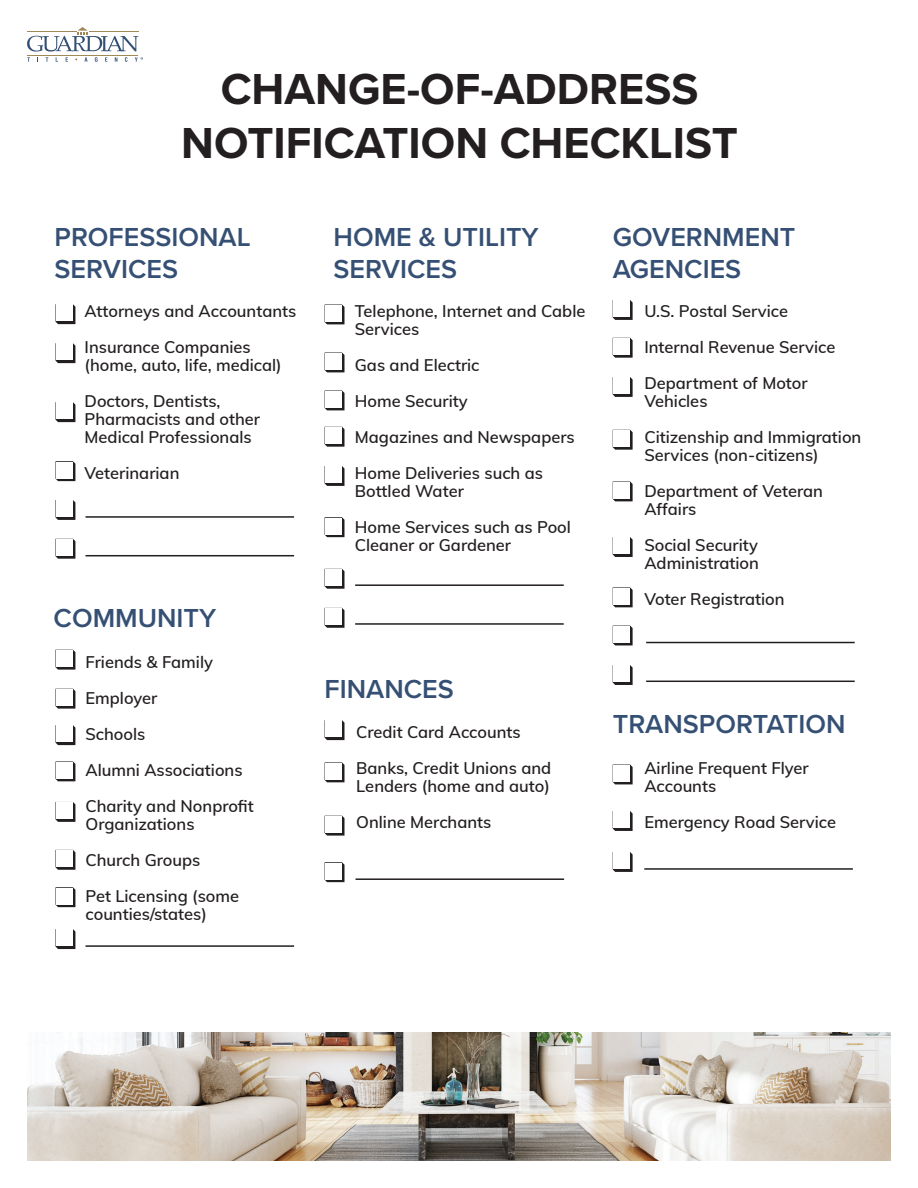
<style>
.page{position:relative;width:918px;height:1188px;background:#fff}
.page>*{position:absolute;margin:0;border:0;box-sizing:border-box;transform-origin:0 0}
.t1{font:700 45px/54px "Proxima Nova";color:#231f20;text-align:center}
.t2{font:600 27px/32.4px "Proxima Nova";color:#355074}
.t3{font:600 16.5px/36px "Muli";color:#231f20}
</style>
<div class="page">
<svg style="left:56px;top:304px;width:19px;height:20px"></svg>
<div style="left:56px;top:305px;width:16px;height:16px;background:#fff"></div>
<svg style="left:56px;top:343px;width:19px;height:20px"></svg>
<div style="left:56px;top:344px;width:16px;height:16px;background:#fff"></div>
<svg style="left:56px;top:402px;width:19px;height:20px"></svg>
<div style="left:56px;top:403px;width:16px;height:16px;background:#fff"></div>
<svg style="left:56px;top:461px;width:19px;height:20px"></svg>
<div style="left:56px;top:462px;width:16px;height:16px;background:#fff"></div>
<svg style="left:56px;top:500px;width:19px;height:20px"></svg>
<div style="left:56px;top:501px;width:16px;height:16px;background:#fff"></div>
<svg style="left:56px;top:539px;width:19px;height:20px"></svg>
<div style="left:56px;top:539px;width:16px;height:17px;background:#fff"></div>
<svg style="left:56px;top:650px;width:19px;height:20px"></svg>
<div style="left:56px;top:650px;width:16px;height:17px;background:#fff"></div>
<svg style="left:56px;top:689px;width:19px;height:20px"></svg>
<div style="left:56px;top:689px;width:16px;height:17px;background:#fff"></div>
<svg style="left:56px;top:725px;width:19px;height:20px"></svg>
<div style="left:56px;top:726px;width:16px;height:16px;background:#fff"></div>
<svg style="left:56px;top:761px;width:19px;height:20px"></svg>
<div style="left:56px;top:762px;width:16px;height:16px;background:#fff"></div>
<svg style="left:56px;top:802px;width:19px;height:20px"></svg>
<div style="left:56px;top:803px;width:16px;height:16px;background:#fff"></div>
<svg style="left:56px;top:850px;width:19px;height:20px"></svg>
<div style="left:56px;top:850px;width:16px;height:17px;background:#fff"></div>
<svg style="left:56px;top:887px;width:19px;height:20px"></svg>
<div style="left:56px;top:888px;width:16px;height:16px;background:#fff"></div>
<svg style="left:56px;top:929px;width:19px;height:20px"></svg>
<div style="left:56px;top:930px;width:16px;height:16px;background:#fff"></div>
<svg style="left:325px;top:304px;width:20px;height:20px"></svg>
<div style="left:325px;top:305px;width:17px;height:16px;background:#fff"></div>
<svg style="left:325px;top:352px;width:20px;height:20px"></svg>
<div style="left:325px;top:353px;width:17px;height:16px;background:#fff"></div>
<svg style="left:325px;top:390px;width:20px;height:20px"></svg>
<div style="left:325px;top:391px;width:17px;height:16px;background:#fff"></div>
<svg style="left:325px;top:427px;width:20px;height:20px"></svg>
<div style="left:325px;top:427px;width:17px;height:17px;background:#fff"></div>
<svg style="left:325px;top:466px;width:20px;height:20px"></svg>
<div style="left:325px;top:467px;width:17px;height:16px;background:#fff"></div>
<svg style="left:325px;top:517px;width:20px;height:20px"></svg>
<div style="left:325px;top:518px;width:17px;height:16px;background:#fff"></div>
<svg style="left:325px;top:569px;width:20px;height:20px"></svg>
<div style="left:325px;top:569px;width:17px;height:17px;background:#fff"></div>
<svg style="left:325px;top:608px;width:20px;height:20px"></svg>
<div style="left:325px;top:608px;width:17px;height:17px;background:#fff"></div>
<svg style="left:325px;top:720px;width:20px;height:20px"></svg>
<div style="left:325px;top:721px;width:17px;height:16px;background:#fff"></div>
<svg style="left:325px;top:762px;width:20px;height:20px"></svg>
<div style="left:325px;top:763px;width:17px;height:16px;background:#fff"></div>
<svg style="left:325px;top:816px;width:20px;height:20px"></svg>
<div style="left:325px;top:816px;width:17px;height:17px;background:#fff"></div>
<svg style="left:325px;top:862px;width:20px;height:20px"></svg>
<div style="left:325px;top:863px;width:17px;height:16px;background:#fff"></div>
<svg style="left:613px;top:300px;width:20px;height:20px"></svg>
<div style="left:613px;top:301px;width:17px;height:16px;background:#fff"></div>
<svg style="left:613px;top:338px;width:20px;height:20px"></svg>
<div style="left:613px;top:338px;width:17px;height:17px;background:#fff"></div>
<svg style="left:613px;top:377px;width:20px;height:20px"></svg>
<div style="left:613px;top:378px;width:17px;height:16px;background:#fff"></div>
<svg style="left:613px;top:430px;width:20px;height:20px"></svg>
<div style="left:613px;top:430px;width:17px;height:17px;background:#fff"></div>
<svg style="left:613px;top:481px;width:20px;height:20px"></svg>
<div style="left:613px;top:482px;width:17px;height:16px;background:#fff"></div>
<svg style="left:613px;top:537px;width:20px;height:20px"></svg>
<div style="left:613px;top:538px;width:17px;height:16px;background:#fff"></div>
<svg style="left:613px;top:587px;width:20px;height:20px"></svg>
<div style="left:613px;top:588px;width:17px;height:16px;background:#fff"></div>
<svg style="left:613px;top:626px;width:20px;height:19px"></svg>
<div style="left:613px;top:626px;width:17px;height:17px;background:#fff"></div>
<svg style="left:613px;top:665px;width:20px;height:20px"></svg>
<div style="left:613px;top:666px;width:17px;height:16px;background:#fff"></div>
<svg style="left:613px;top:765px;width:20px;height:19px"></svg>
<div style="left:613px;top:765px;width:17px;height:16px;background:#fff"></div>
<svg style="left:613px;top:811px;width:20px;height:20px"></svg>
<div style="left:613px;top:812px;width:17px;height:16px;background:#fff"></div>
<svg style="left:613px;top:852px;width:20px;height:20px"></svg>
<div style="left:613px;top:853px;width:17px;height:16px;background:#fff"></div>
<hr style="left:86px;top:516px;width:208px;height:2px;background:#231f20">
<hr style="left:86px;top:555px;width:208px;height:1px;background:#231f20">
<hr style="left:86px;top:945px;width:208px;height:2px;background:#231f20">
<hr style="left:356px;top:878px;width:208px;height:2px;background:#231f20">
<hr style="left:355px;top:584px;width:209px;height:2px;background:#231f20">
<hr style="left:355px;top:623px;width:209px;height:2px;background:#231f20">
<hr style="left:646px;top:642px;width:209px;height:1px;background:#231f20">
<hr style="left:646px;top:681px;width:209px;height:1px;background:#231f20">
<hr style="left:644px;top:868px;width:209px;height:2px;background:#231f20">
<svg style="left:27px;top:27px;width:116px;height:35px"></svg>
<img style="left:27px;top:1032px;width:864px;height:129px">
<h1 class="t1" style="left:181px;top:61px;width:558px">CHANGE-OF-ADDRESS<br>NOTIFICATION CHECKLIST</h1>
<h2 class="t2" style="left:55px;top:220px;width:198px">PROFESSIONAL<br>SERVICES</h2>
<h2 class="t2" style="left:613px;top:220px;width:184px">GOVERNMENT<br>AGENCIES</h2>
<h2 class="t2" style="left:334px;top:220px;width:207px">HOME &amp; UTILITY<br>SERVICES</h2>
<p class="t3" style="left:85px;top:292px;width:213px">Attorneys and Accountants<br>Insurance Companies</p>
<p class="t3" style="left:85px;top:346px;width:199px">(home, auto, life, medical)<br>Doctors, Dentists,</p>
<p class="t3" style="left:85px;top:409px;width:177px;line-height:18px">Pharmacists and other<br>Medical Professionals</p>
<p class="t3" style="left:85px;top:454px;width:96px">Veterinarian</p>
<h2 class="t2" style="left:54px;top:601px;width:164px">COMMUNITY</h2>
<p class="t3" style="left:86px;top:643px;width:170px">Friends &amp; Family<br>Employer<br>Schools<br>Alumni Associations<br>Charity and Nonprofit</p>
<p class="t3" style="left:86px;top:805px;width:155px">Organizations<br>Church Groups<br>Pet Licensing (some</p>
<p class="t3" style="left:86px;top:895px;width:123px">counties/states)</p>
<p class="t3" style="left:355px;top:301px;width:232px;line-height:18px">Telephone, Internet and Cable<br>Services</p>
<p class="t3" style="left:355px;top:346px;width:221px">Gas and Electric<br>Home Security<br>Magazines and Newspapers<br>Home Deliveries such as</p>
<p class="t3" style="left:355px;top:472px;width:218px">Bottled Water<br>Home Services such as Pool</p>
<p class="t3" style="left:355px;top:526px;width:158px">Cleaner or Gardener</p>
<h2 class="t2" style="left:325px;top:672px;width:131px">FINANCES</h2>
<p class="t3" style="left:356px;top:714px;width:197px">Credit Card Accounts<br>Banks, Credit Unions and</p>
<p class="t3" style="left:356px;top:768px;width:195px">Lenders (home and auto)<br>Online Merchants</p>
<p class="t3" style="left:644px;top:292px;width:193px">U.S. Postal Service<br>Internal Revenue Service<br>Department of Motor</p>
<p class="t3" style="left:644px;top:382px;width:218px">Vehicles<br>Citizenship and Immigration</p>
<p class="t3" style="left:644px;top:436px;width:180px">Services (non-citizens)<br>Department of Veteran</p>
<p class="t3" style="left:644px;top:490px;width:115px">Affairs<br>Social Security</p>
<p class="t3" style="left:644px;top:544px;width:142px">Administration<br>Voter Registration</p>
<h2 class="t2" style="left:613px;top:707px;width:234px">TRANSPORTATION</h2>
<p class="t3" style="left:644px;top:758px;width:166px;line-height:18px">Airline Frequent Flyer<br>Accounts</p>
<p class="t3" style="left:644px;top:803px;width:193px">Emergency Road Service</p>
</div>
